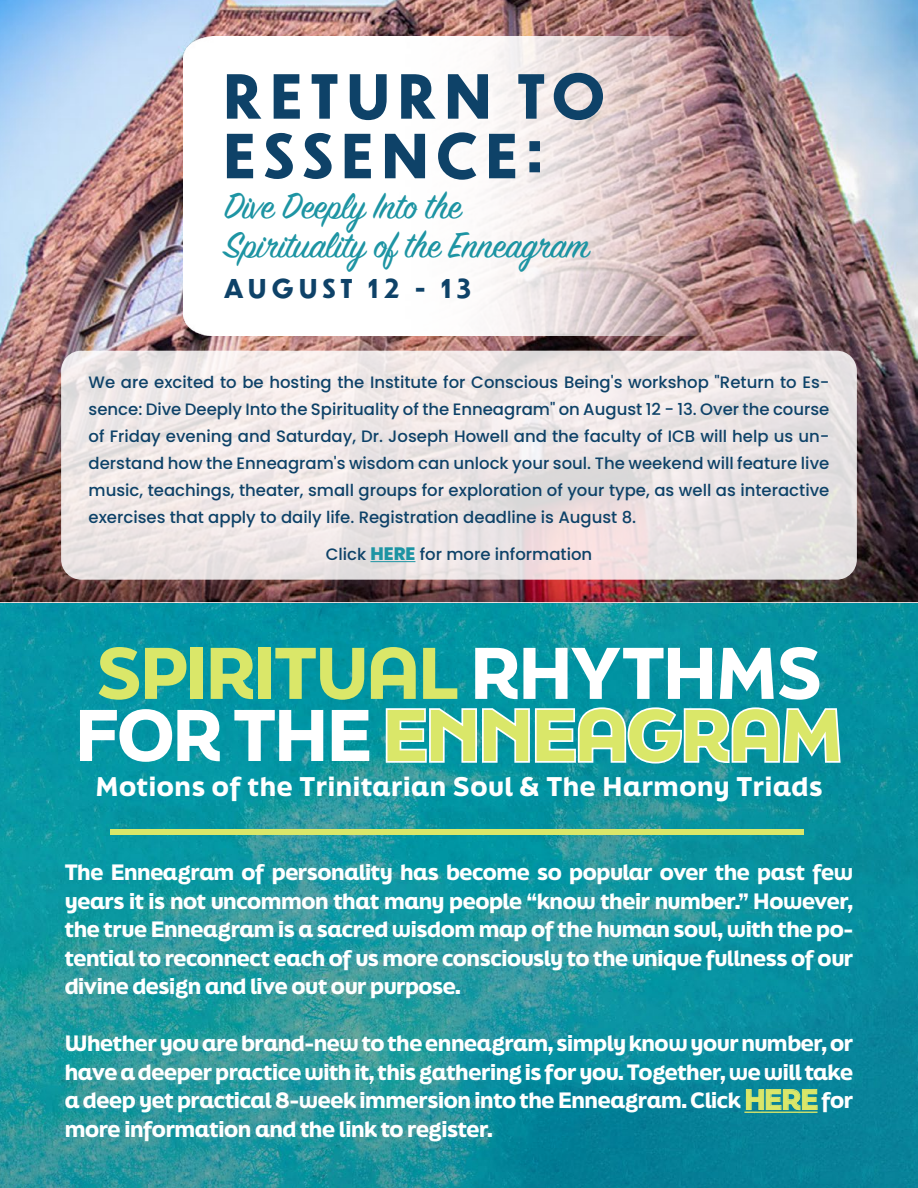
<style>
.page{position:relative;width:918px;height:1188px;background:#fff}
.page>*{position:absolute;margin:0;border:0;box-sizing:border-box;transform-origin:0 0}
.t1{font:900 69px/62.1px "Final Six";letter-spacing:-.025em;color:#fff;text-align:center}
.t2{font:700 59.55px/59.6px "Dunbar Low";letter-spacing:.15em;color:#0e4268}
.t3{font:40.5px/39px "Sign Painter House Script";letter-spacing:-.01em;color:#1d94a3}
.t4{font:900 25.5px "Final Six";letter-spacing:.025em;color:#fff}
.t5{font:700 25.5px "Dunbar Low";letter-spacing:.225em;color:#0e4268}
.t6{font:900 21px/28.5px "Final Six";letter-spacing:-.02em;color:#fff;text-align:justify}
.t7{font:500 16.5px/27px "Poppins";color:#0e4268;text-align:justify}
.s1{font-weight:800;font-size:18px;color:#1d94a3}
.s2{color:#dae769}
.s3{font-size:27px;color:#dae769}
</style>
<div class="page">
<img style="left:0;top:603px;width:918px;height:585px">
<img style="left:0;top:0;width:918px;height:603px">
<svg style="left:61px;top:351px;width:796px;height:229px;background:#ece4e4"></svg>
<img style="left:183px;top:36px;width:552px;height:300px">
<hr style="left:744px;top:1112px;width:74px;height:1px;background:#dae769">
<div style="left:110px;top:829px;width:694px;height:6px;background:#dae769"></div>
<hr style="left:370px;top:561px;width:45px;height:1px;background:#1d94a3">
<h2 class="t2" style="left:224px;top:65px;width:382px">RETURN TO<br>ESSENCE:</h2>
<h3 class="t3" style="left:224px;top:190px;width:367px">Dive Deeply Into the<br>Spirituality of the Enneagram</h3>
<p class="t5" style="left:224px;top:270px;width:248px">AUGUST 12 - 13</p>
<p class="t7" style="left:89px;top:369px;width:742px">We are excited to be hosting the Institute for Conscious Being's workshop "Return to Es&shy;sence: Dive Deeply Into the Spirituality of the Enneagram" on August 12 - 13. Over the course of Friday evening and Saturday, Dr. Joseph Howell and the faculty of ICB will help us un&shy;derstand how the Enneagram's wisdom can unlock your soul. The weekend will feature live music, teachings, theater, small groups for exploration of your type, as well as interactive exercises that apply to daily life. Registration deadline is August 8.</p>
<p class="t7" style="left:326px;top:541px;width:268px">Click <span class="s1">HERE</span> for more information</p>
<h1 class="t1" style="left:75px;top:640px;width:770px"><span class="s2">SPIRITUAL</span> RHYTHMS<br>FOR THE ENNEAGRAM</h1>
<p class="t4" style="left:95px;top:768px;width:729px">Motions of the Trinitarian Soul &amp; The Harmony Triads</p>
<p class="t6" style="left:65px;top:857px;width:790px">The Enneagram of personality has become so popular over the past few years it is not uncommon that many people “know their number.” However, the true Enneagram is a sacred wisdom map of the human soul, with the po&shy;tential to reconnect each of us more consciously to the unique fullness of our divine design and live out our purpose.</p>
<p class="t6" style="left:65px;top:1028px;width:790px">Whether you are brand-new to the enneagram, simply know your number, or have a deeper practice with it, this gathering is for you. Together, we will take a deep yet practical 8-week immersion into the Enneagram. Click <span class="s3">HERE</span> for more information and the link to register.</p>
</div>
